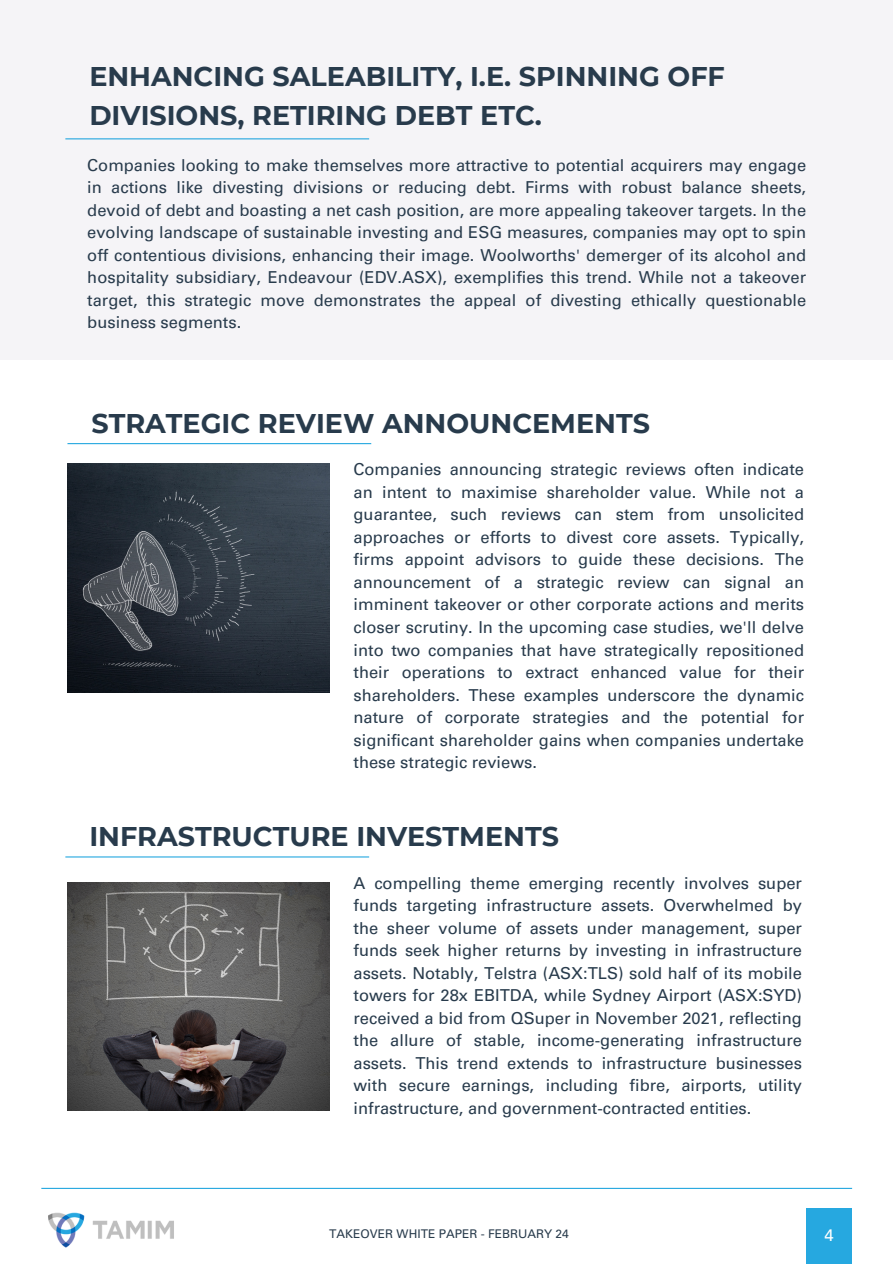
<style>
.page{position:relative;width:893px;height:1264px;background:#fff}
.page>*{position:absolute;margin:0;border:0;box-sizing:border-box;transform-origin:0 0}
.t1{font:700 27px/39.3px "Montserrat";color:#283b4c}
.t2{font:16.5px/22.5px "Univers LT Pro 55 Roman";color:#283b4c;text-align:justify}
.t3{font:16.5px "Univers LT Pro 55 Roman";color:#fff}
.t4{font:12px "Univers LT Pro 55 Roman";color:#283b4c}
</style>
<div class="page">
<img style="left:48px;top:1212px;width:126px;height:36px">
<hr style="left:41px;top:1187px;width:811px;height:1px;background:#26a8e0">
<div style="left:806px;top:1208px;width:46px;height:55px;background:#26a8e0"></div>
<img style="left:67px;top:463px;width:262px;height:229px">
<div style="left:0;top:0;width:892px;height:360px;background:#f5f4f7"></div>
<hr style="left:65px;top:138px;width:304px;height:1px;background:#26a8e0">
<hr style="left:67px;top:443px;width:304px;height:1px;background:#26a8e0">
<hr style="left:65px;top:856px;width:304px;height:1px;background:#26a8e0">
<img style="left:67px;top:882px;width:262px;height:228px">
<h1 class="t1" style="left:89px;top:56px;width:637px">ENHANCING SALEABILITY, I.E. SPINNING OFF<br>DIVISIONS, RETIRING DEBT ETC.</h1>
<h2 class="t2" style="left:87px;top:156px;width:720px">Companies looking to make themselves more attractive to potential acquirers may engage in actions like divesting divisions or reducing debt. Firms with robust balance sheets, devoid of debt and boasting a net cash position, are more appealing takeover targets. In the evolving landscape of sustainable investing and ESG measures, companies may opt to spin off contentious divisions, enhancing their image. Woolworths' demerger of its alcohol and hospitality subsidiary, Endeavour (EDV.ASX), exemplifies this trend. While not a takeover target, this strategic move demonstrates the appeal of divesting ethically questionable business segments.</h2>
<h1 class="t1" style="left:91px;top:403px;width:560px">STRATEGIC REVIEW ANNOUNCEMENTS</h1>
<h2 class="t2" style="left:353px;top:460px;width:452px">Companies announcing strategic reviews often indicate an intent to maximise shareholder value. While not a guarantee, such reviews can stem from unsolicited approaches or efforts to divest core assets. Typically, firms appoint advisors to guide these decisions. The announcement of a strategic review can signal an imminent takeover or other corporate actions and merits closer scrutiny. In the upcoming case studies, we'll delve into two companies that have strategically repositioned their operations to extract enhanced value for their shareholders. These examples underscore the dynamic nature of corporate strategies and the potential for significant shareholder gains when companies undertake these strategic reviews.</h2>
<p class="t1" style="left:89px;top:816px;width:471px">INFRASTRUCTURE INVESTMENTS</p>
<p class="t2" style="left:353px;top:873px;width:450px">A compelling theme emerging recently involves super funds targeting infrastructure assets. Overwhelmed by the sheer volume of assets under management, super funds seek higher returns by investing in infrastructure assets. Notably, Telstra (ASX:TLS) sold half of its mobile towers for 28x EBITDA, while Sydney Airport (ASX:SYD) received a bid from QSuper in November 2021, reflecting the allure of stable, income-generating infrastructure assets. This trend extends to infrastructure businesses with secure earnings, including fibre, airports, utility infrastructure, and government-contracted entities.</p>
<p class="t4" style="left:329px;top:1229px;width:241px">TAKEOVER WHITE PAPER - FEBRUARY 24</p>
<h2 class="t3" style="left:824px;top:1229px;width:11px">4</h2>
</div>
